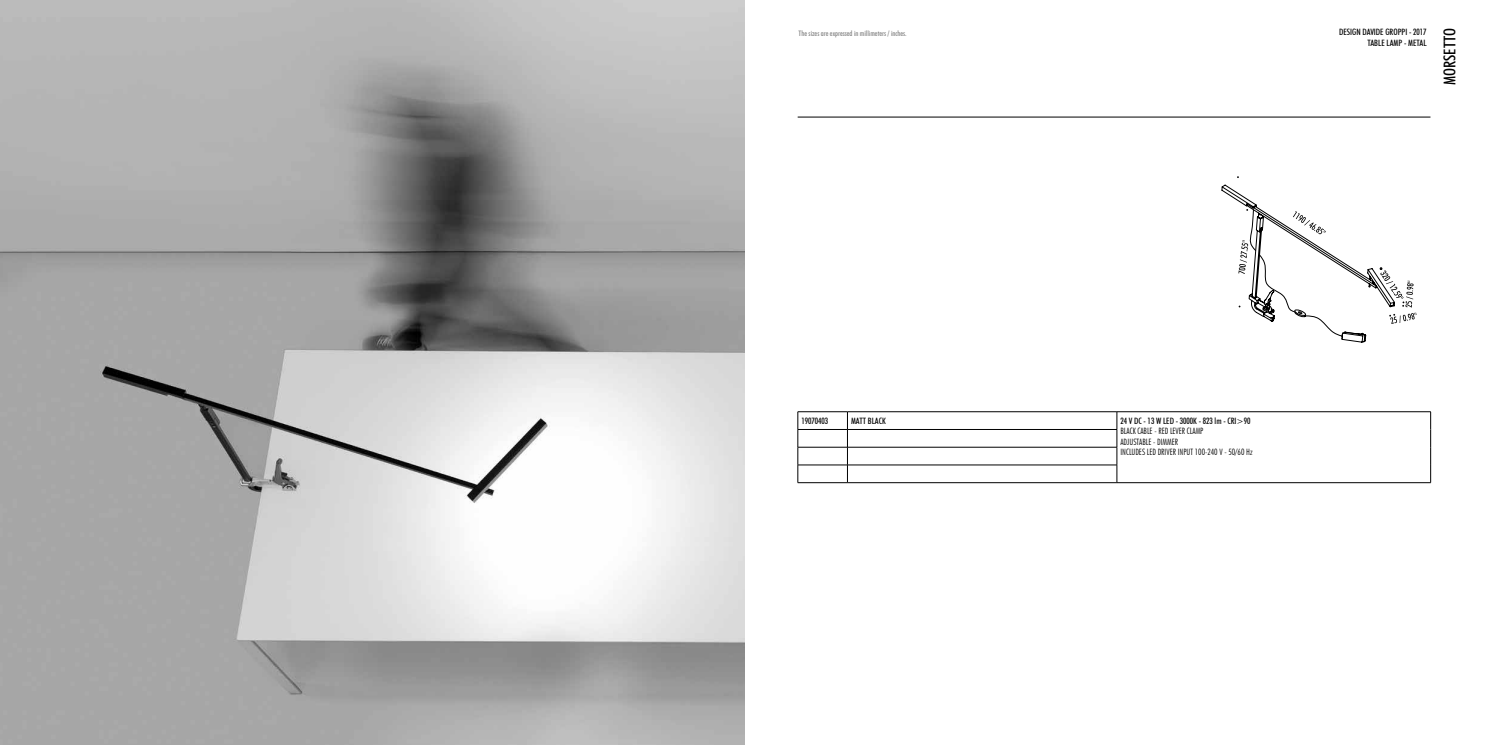
<style>
.page{position:relative;width:1489px;height:745px;background:#fff}
.page>*{position:absolute;margin:0;border:0;box-sizing:border-box;transform-origin:0 0}
.t1{font:500 condensed 16.25px "Futura BT";color:#000}
.t2{font:500 condensed 8.75px/10.5px "Futura BT";color:#000;text-align:right}
.t3{font:300 condensed 8.75px/10.5px "Futura BT";color:#000}
.t4{font:500 condensed 7.5px "Futura BT";color:#808080}
</style>
<div class="page">
<hr style="left:797px;top:117px;width:633px;height:1px;background:#000">
<svg style="left:1221px;top:184px;width:195px;height:159px"></svg>
<hr style="left:1116px;top:482px;width:314px;height:1px;background:#000">
<hr style="left:797px;top:411px;width:50px;height:1px;background:#000">
<hr style="left:847px;top:411px;width:269px;height:1px;background:#000">
<hr style="left:1116px;top:411px;width:314px;height:1px;background:#000">
<svg style="left:1430px;top:411px;width:1px;height:71px"></svg>
<hr style="left:797px;top:429px;width:50px;height:1px;background:#000">
<hr style="left:847px;top:429px;width:269px;height:1px;background:#000">
<hr style="left:797px;top:446px;width:50px;height:1px;background:#000">
<hr style="left:847px;top:446px;width:269px;height:1px;background:#000">
<hr style="left:797px;top:464px;width:50px;height:1px;background:#000">
<svg style="left:797px;top:411px;width:1px;height:71px"></svg>
<hr style="left:847px;top:464px;width:269px;height:1px;background:#000">
<svg style="left:847px;top:411px;width:1px;height:71px"></svg>
<svg style="left:1116px;top:411px;width:1px;height:71px"></svg>
<hr style="left:797px;top:482px;width:50px;height:1px;background:#000">
<hr style="left:847px;top:482px;width:269px;height:1px;background:#000">
<img style="left:0;top:0;width:744px;height:744px">
<p class="t4" style="left:798px;top:28px;width:110px">The sizes are expressed in millimeters / inches.</p>
<p class="t2" style="left:1338px;top:27px;width:89px">DESIGN DAVIDE GROPPI - 2017<br>TABLE LAMP - METAL</p>
<h1 class="t1" style="left:1439px;top:85px;width:58px;rotate:-90deg">MORSETTO</h1>
<p class="t2" style="left:801px;top:415px;width:28px">19070403</p>
<p class="t2" style="left:851px;top:415px;width:36px">MATT BLACK</p>
<p class="t2" style="left:1120px;top:415px;width:132px">24 V DC - 13 W LED - 3000K - 823 lm - CRI&gt;90</p>
<p class="t3" style="left:1120px;top:425px;width:133px">BLACK CABLE - RED LEVER CLAMP<br>ADJUSTABLE - DIMMER<br>INCLUDES LED DRIVER INPUT 100-240 V - 50/60 Hz</p>
</div>
